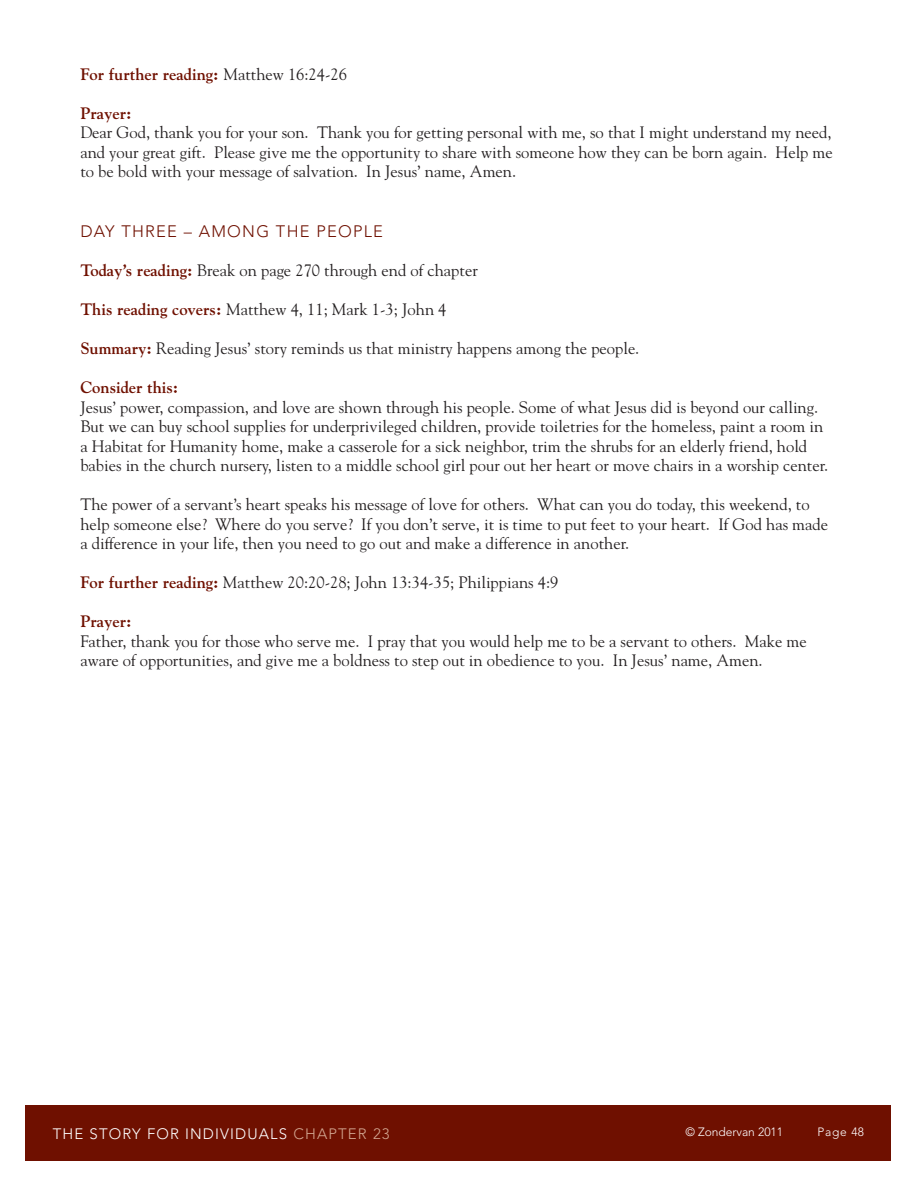
<style>
.page{position:relative;width:918px;height:1188px;background:#fff}
.page>*{position:absolute;margin:0;border:0;box-sizing:border-box;transform-origin:0 0}
.t1{font:16.5px/19.5px "Goudy Std";color:#231f20}
.t2{font:700 16.5px "Goudy Std";color:#6f1000}
.t3{font:300 16.5px "Avenir";letter-spacing:.075em;color:#6f1000}
.t4{font:300 15px "Avenir";letter-spacing:.075em;color:#fff}
.t5{font:300 12px "Avenir";color:#fff}
.s1{font-weight:400;color:#231f20}
.s2{font-weight:700;color:#6f1000}
.s3{color:#d1a48f}
</style>
<div class="page">
<div style="left:26px;top:1106px;width:865px;height:55px;background:#6f1000"></div>
<p class="t2" style="left:80px;top:64px;width:268px">For further reading: <span class="s1">Matthew 16:24-26</span></p>
<p class="t2" style="left:80px;top:103px;width:53px">Prayer:</p>
<p class="t1" style="left:80px;top:123px;width:754px;text-align:justify">Dear God, thank you for your son. Thank you for getting personal with me, so that I might understand my need, and your great gift. Please give me the opportunity to share with someone how they can be born again. Help me to be bold with your message of salvation. In Jesus’ name, Amen.</p>
<p class="t3" style="left:80px;top:222px;width:304px">DAY THREE – AMONG THE PEOPLE</p>
<p class="t1" style="left:80px;top:261px;width:399px"><span class="s2">Today’s reading:</span> Break on page 270 through end of chapter</p>
<p class="t1" style="left:80px;top:300px;width:368px"><span class="s2">This reading covers:</span> Matthew 4, 11; Mark 1-3; John 4</p>
<p class="t1" style="left:80px;top:339px;width:561px"><span class="s2">Summary:</span> Reading Jesus’ story reminds us that ministry happens among the people.</p>
<p class="t2" style="left:80px;top:378px;width:100px">Consider this:</p>
<p class="t1" style="left:80px;top:397px;width:750px">Jesus’ power, compassion, and love are shown through his people. Some of what Jesus did is beyond our calling.<br>But we can buy school supplies for underprivileged children, provide toiletries for the homeless, paint a room in a Habitat for Humanity home, make a casserole for a sick neighbor, trim the shrubs for an elderly friend, hold babies in the church nursery, listen to a middle school girl pour out her heart or move chairs in a worship center.</p>
<p class="t1" style="left:80px;top:495px;width:749px">The power of a servant’s heart speaks his message of love for others. What can you do today, this weekend, to help someone else? Where do you serve? If you don’t serve, it is time to put feet to your heart. If God has made a difference in your life, then you need to go out and make a difference in another.</p>
<p class="t1" style="left:80px;top:573px;width:480px"><span class="s2">For further reading:</span> Matthew 20:20-28; John 13:34-35; Philippians 4:9</p>
<p class="t2" style="left:80px;top:612px;width:53px">Prayer:</p>
<p class="t1" style="left:80px;top:631px;width:728px">Father, thank you for those who serve me. I pray that you would help me to be a servant to others. Make me aware of opportunities, and give me a boldness to step out in obedience to you. In Jesus’ name, Amen.</p>
<p class="t4" style="left:53px;top:1125px;width:338px">THE STORY FOR I NDIVI DUALS <span class="s3">CHAPTER 23</span></p>
<p class="t5" style="left:685px;top:1125px;width:99px">© ZONDERVAN 2011</p>
<p class="t5" style="left:817px;top:1125px;width:48px">PAGE 48</p>
</div>
